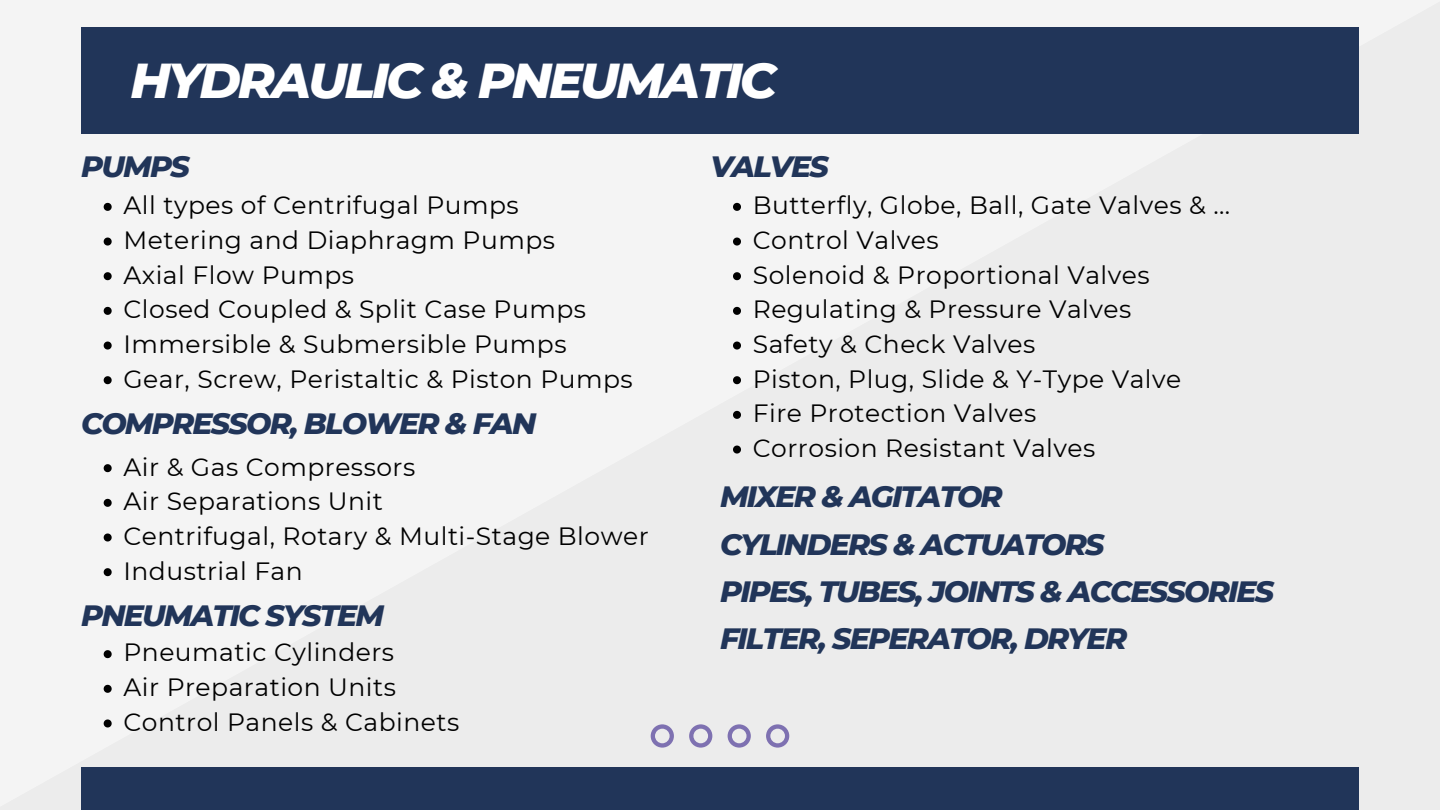
<style>
.page{position:relative;width:1440px;height:810px;background:#ececec}
.page>*{position:absolute;margin:0;border:0;box-sizing:border-box;transform-origin:0 0}
.t1{font:italic 800 50px "Montserrat";letter-spacing:-.06em;color:#fff}
.t2{font:italic 800 30px/47.1px "Montserrat";letter-spacing:-.06em;color:#213559}
.t3{font:25px/34.7px "Montserrat";letter-spacing:.02em;color:#000}
</style>
<div class="page">
<svg style="left:651px;top:724px;width:138px;height:24px;background:#c9c5d9"></svg>
<div style="left:81px;top:767px;width:1278px;height:43px;background:#213559"></div>
<div style="left:81px;top:27px;width:1278px;height:107px;background:#213559"></div>
<svg style="left:104px;top:203px;width:8px;height:8px"></svg>
<svg style="left:104px;top:238px;width:8px;height:8px"></svg>
<svg style="left:104px;top:272px;width:8px;height:8px"></svg>
<svg style="left:104px;top:307px;width:8px;height:8px"></svg>
<svg style="left:104px;top:342px;width:8px;height:8px"></svg>
<svg style="left:104px;top:376px;width:8px;height:8px"></svg>
<svg style="left:104px;top:650px;width:8px;height:8px"></svg>
<svg style="left:104px;top:685px;width:8px;height:8px"></svg>
<svg style="left:104px;top:719px;width:8px;height:8px"></svg>
<svg style="left:104px;top:464px;width:8px;height:8px"></svg>
<svg style="left:104px;top:499px;width:8px;height:8px"></svg>
<svg style="left:104px;top:534px;width:8px;height:8px"></svg>
<svg style="left:104px;top:568px;width:8px;height:8px"></svg>
<svg style="left:733px;top:203px;width:8px;height:8px"></svg>
<svg style="left:733px;top:238px;width:8px;height:8px"></svg>
<svg style="left:733px;top:272px;width:8px;height:8px"></svg>
<svg style="left:733px;top:307px;width:8px;height:8px"></svg>
<svg style="left:733px;top:342px;width:8px;height:8px"></svg>
<svg style="left:733px;top:376px;width:8px;height:8px"></svg>
<svg style="left:733px;top:411px;width:8px;height:8px"></svg>
<svg style="left:733px;top:446px;width:8px;height:8px"></svg>
<h1 class="t1" style="left:130px;top:50px;width:648px">HYDRAULIC &amp; PNEUMATIC</h1>
<p class="t2" style="left:81px;top:143px;width:110px">PUMPS</p>
<p class="t3" style="left:123px;top:188px;width:511px">All types of Centrifugal Pumps<br>Metering and Diaphragm Pumps<br>Axial Flow Pumps<br>Closed Coupled &amp; Split Case Pumps<br>Immersible &amp; Submersible Pumps<br>Gear, Screw, Peristaltic &amp; Piston Pumps</p>
<p class="t2" style="left:81px;top:399px;width:457px">COMPRESSOR, BLOWER &amp; FAN</p>
<p class="t3" style="left:123px;top:449px;width:527px">Air &amp; Gas Compressors<br>Air Separations Unit<br>Centrifugal, Rotary &amp; Multi-Stage Blower<br>Industrial Fan</p>
<p class="t2" style="left:81px;top:591px;width:305px">PNEUMATIC SYSTEM</p>
<p class="t3" style="left:123px;top:635px;width:337px">Pneumatic Cylinders<br>Air Preparation Units<br>Control Panels &amp; Cabinets</p>
<p class="t2" style="left:710px;top:143px;width:120px">VALVES</p>
<p class="t3" style="left:753px;top:188px;width:479px">Butterfly, Globe, Ball, Gate Valves &amp; ...<br>Control Valves<br>Solenoid &amp; Proportional Valves<br>Regulating &amp; Pressure Valves<br>Safety &amp; Check Valves<br>Piston, Plug, Slide &amp; Y-Type Valve<br>Fire Protection Valves<br>Corrosion Resistant Valves</p>
<p class="t2" style="left:720px;top:473px;width:556px">MIXER &amp; AGITATOR<br>CYLINDERS &amp; ACTUATORS<br>PIPES, TUBES, JOINTS &amp; ACCESSORIES<br>FILTER, SEPERATOR, DRYER</p>
</div>
